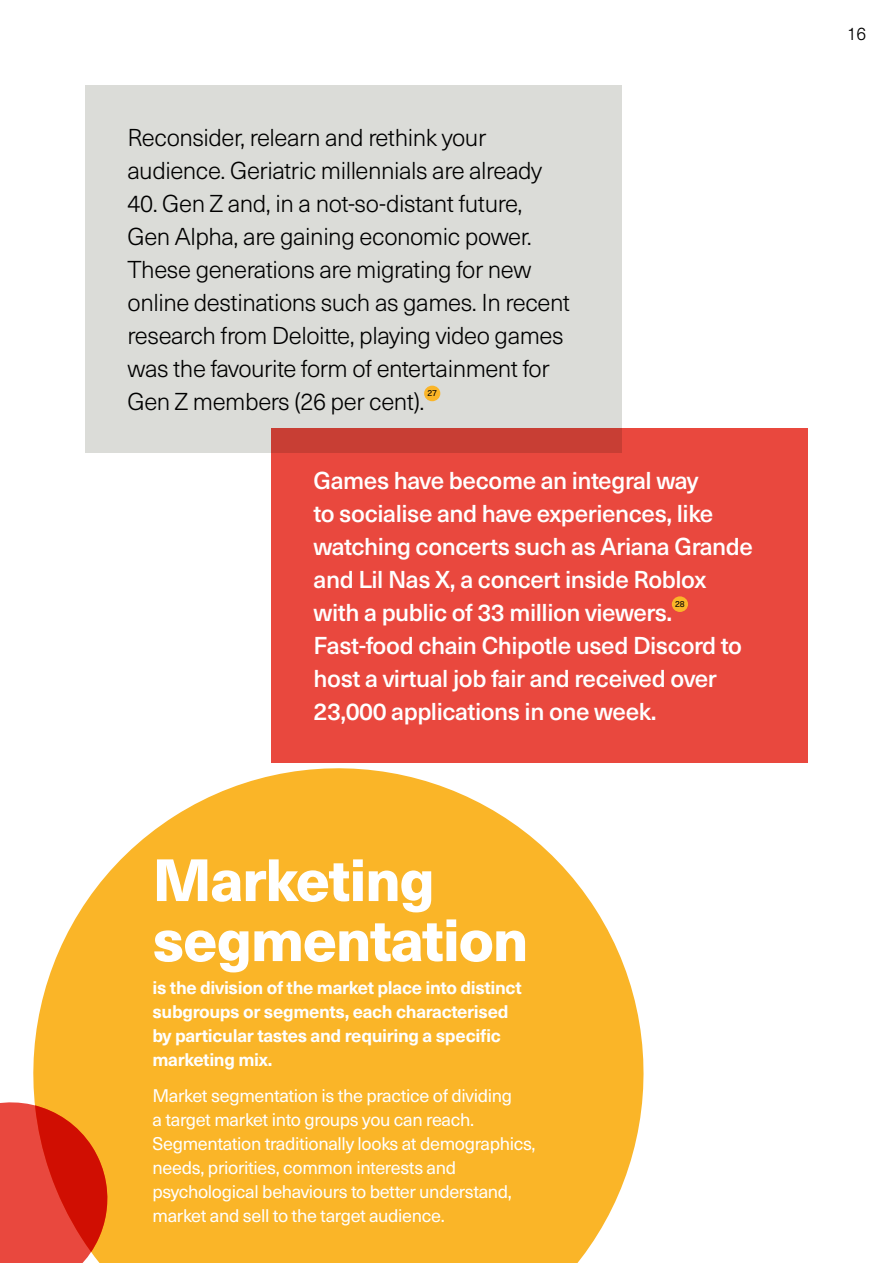
<style>
.page{position:relative;width:893px;height:1263px;background:#fff}
.page>*{position:absolute;margin:0;border:0;box-sizing:border-box;transform-origin:0 0}
.t1{font:800 58.5px/60px "Neue Haas Unica W1 G";letter-spacing:-.02em;color:#fff}
.t2{font:300 24px/33px "Neue Haas Unica W1 G";letter-spacing:-.02em;color:#000}
.t3{font:500 24px/33px "Neue Haas Unica W1 G";letter-spacing:-.02em;color:#fff}
.t4{font:18px/24px "Neue Haas Unica W1 G";letter-spacing:-.02em;color:#fff}
.t5{font:700 18px/24px "Neue Haas Unica W1 G";letter-spacing:-.02em;color:#fff}
.t6{font:300 18px "Neue Haas Unica W1 G";color:#000}
.t7{font:8.7px "Neue Haas Unica W1 G";color:#000}
</style>
<div class="page">
<svg style="left:33px;top:762px;width:653px;height:501px;fill:#fab528"></svg>
<div style="left:85px;top:85px;width:537px;height:367px;background:#dbdcd8"></div>
<div style="left:424px;top:386px;width:16px;height:15px;background:#fab528;border-radius:50%"></div>
<div style="left:271px;top:428px;width:537px;height:334px;background:#e9483e"></div>
<div style="left:672px;top:596px;width:16px;height:16px;background:#fab528;border-radius:50%"></div>
<svg style="left:0;top:1089px;width:121px;height:174px;background:#e75b2d"></svg>
<p class="t2" style="left:128px;top:120px;width:416px">Reconsider, relearn and rethink your audience. Geriatric millennials are already</p>
<p class="t2" style="left:128px;top:186px;width:444px">40. Gen Z and, in a not-so-distant future, Gen Alpha, are gaining economic power.<br>These generations are migrating for new online destinations such as games. In recent research from Deloitte, playing video games was the favourite form of entertainment for Gen Z members (26 per cent).</p>
<p class="t7" style="left:427px;top:387px;width:11px">27</p>
<p class="t3" style="left:314px;top:462px;width:441px">Games have become an integral way<br>to socialise and have experiences, like watching concerts such as Ariana Grande and Lil Nas X, a concert inside Roblox with a public of 33 million viewers.</p>
<p class="t7" style="left:675px;top:598px;width:11px">28</p>
<p class="t3" style="left:314px;top:627px;width:430px">Fast-food chain Chipotle used Discord to host a virtual job fair and received over<br>23,000 applications in one week.</p>
<h1 class="t1" style="left:153px;top:846px;width:377px">Marketing segmentation</h1>
<p class="t5" style="left:153px;top:974px;width:371px">is the division of the market place into distinct subgroups or segments, each characterised by particular tastes and requiring a specific marketing mix.</p>
<p class="t4" style="left:153px;top:1083px;width:385px">Market segmentation is the practice of dividing<br>a target market into groups you can reach.<br>Segmentation traditionally looks at demographics, needs, priorities, common interests and psychological behaviours to better understand, market and sell to the target audience.</p>
<p class="t6" style="left:847px;top:21px;width:21px">16</p>
</div>
